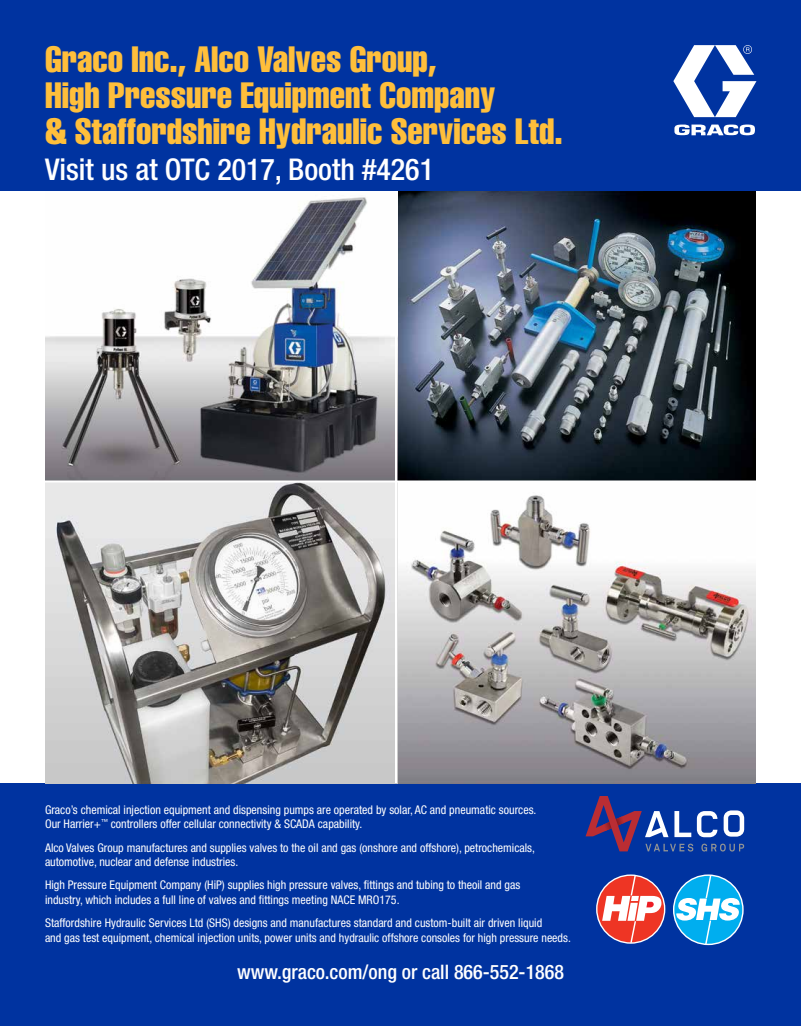
<style>
.page{position:relative;width:801px;height:1026px;background:#fff}
.page>*{position:absolute;margin:0;border:0;box-sizing:border-box;transform-origin:0 0}
.t1{font:36px/36px "Helvetica LT Std Comp";color:#ffbf3b}
.t2{font:500 condensed 30px "Helvetica Neue LT Std";color:#fff}
.t3{font:500 condensed 20px "Helvetica Neue LT Std";color:#fff}
.t4{font:condensed 12px/14.4px "Helvetica Neue LT Std";color:#fff}
</style>
<div class="page">
<div style="left:0;top:784px;width:801px;height:242px;background:#0033a0"></div>
<svg style="left:586px;top:796px;width:158px;height:56px"></svg>
<img style="left:46px;top:190px;width:709px;height:594px">
<svg style="left:597px;top:875px;width:68px;height:68px"></svg>
<div style="left:596px;top:874px;width:69px;height:70px;border:1px solid #fff;border-radius:50%"></div>
<svg style="left:602px;top:876px;width:59px;height:67px"></svg>
<svg style="left:676px;top:875px;width:64px;height:70px"></svg>
<hr style="left:395px;top:189px;width:2px;height:594px;background:#fff">
<hr style="left:45px;top:480px;width:711px;height:2px;background:#fff">
<div style="left:0;top:0;width:801px;height:190px;background:#0033a0"></div>
<svg style="left:673px;top:45px;width:84px;height:72px"></svg>
<svg style="left:674px;top:124px;width:81px;height:11px"></svg>
<h1 class="t1" style="left:45px;top:41px;width:519px">Graco Inc., Alco Valves Group,<br>High Pressure Equipment Company<br>&amp; Staffordshire Hydraulic Services Ltd.</h1>
<h2 class="t2" style="left:45px;top:151px;width:391px">Visit us at OTC 2017, Booth #4261</h2>
<p class="t4" style="left:45px;top:802px;width:493px">Graco’s chemical injection equipment and dispensing pumps are operated by solar, AC and pneumatic sources.<br>Our Harrier+<sup>™</sup> controllers offer cellular connectivity &amp; SCADA capability.</p>
<p class="t4" style="left:45px;top:840px;width:492px">Alco Valves Group manufactures and supplies valves to the oil and gas (onshore and offshore), petrochemicals, automotive, nuclear and defense industries.</p>
<p class="t4" style="left:45px;top:878px;width:477px">High Pressure Equipment Company (HiP) supplies high pressure valves, fittings and tubing to theoil and gas industry, which includes a full line of valves and fittings meeting NACE MRO175.</p>
<p class="t4" style="left:45px;top:916px;width:527px">Staffordshire Hydraulic Services Ltd (SHS) designs and manufactures standard and custom-built air driven liquid<br>and gas test equipment, chemical injection units, power units and hydraulic offshore consoles for high pressure needs.</p>
<h3 class="t3" style="left:237px;top:960px;width:328px">www.graco.com/ong or call 866-552-1868</h3>
</div>
